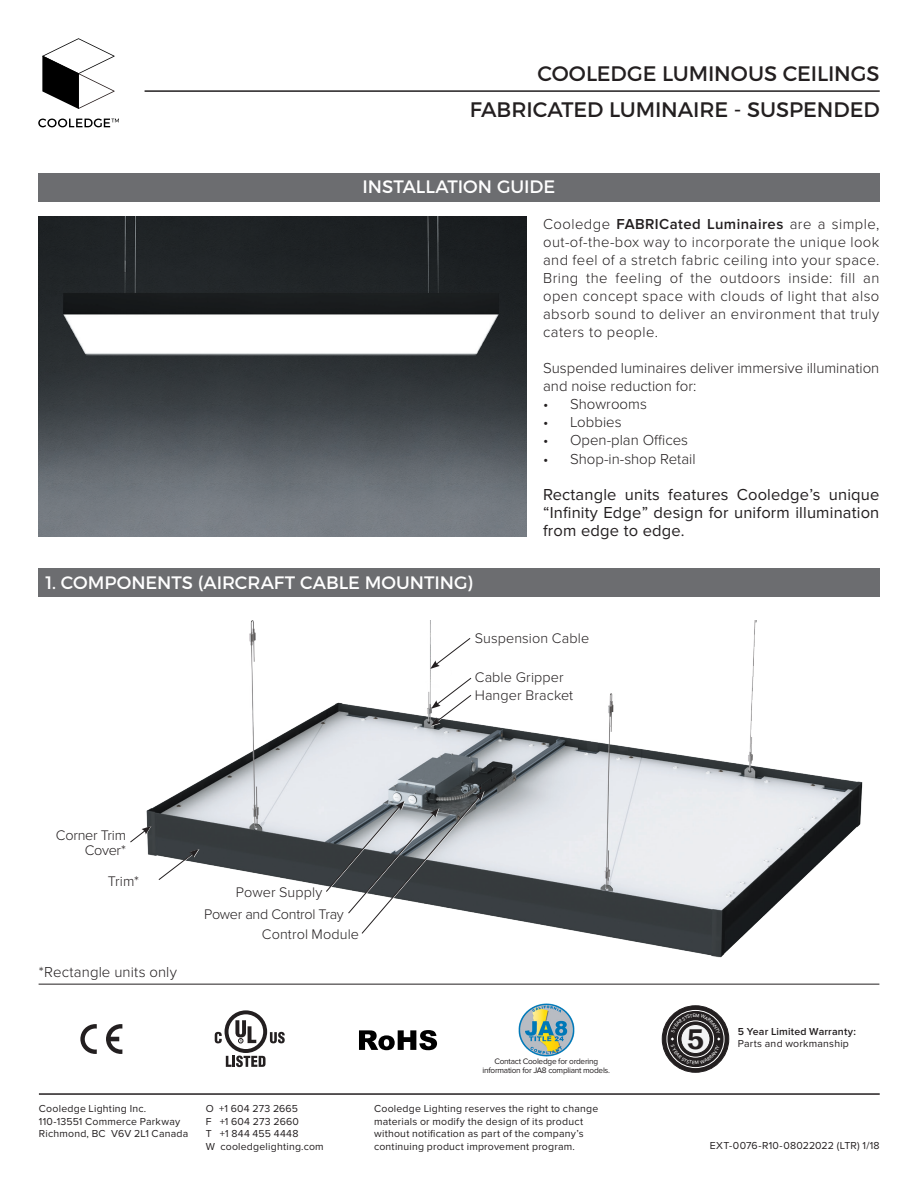
<style>
.page{position:relative;width:918px;height:1188px;background:#fff}
.page>*{position:absolute;margin:0;border:0;box-sizing:border-box;transform-origin:0 0}
.t1{font:600 29.4px "Franklin Gothic";color:#231f20}
.t2{font:21px/35.8px "Montserrat";letter-spacing:-.005em;color:#231f20;text-align:right}
.t3{font:18px "Montserrat";color:#fff}
.t4{font:16.5px/18px "Proxima Nova";letter-spacing:.01em;color:#231f20;text-align:justify}
.t5{font:300 15px/18px "Proxima Nova";color:#231f20;text-align:justify}
.t6{font:300 14.4px/18px "Proxima Nova";letter-spacing:.005em;color:#231f20}
.t7{font:300 14.4px/14.4px "Proxima Nova";letter-spacing:-.02em;color:#231f20;text-align:right}
.t8{font:10.5px/12.6px "Proxima Nova";letter-spacing:.02em;color:#231f20}
.t9{font:600 10.5px "Proxima Nova";letter-spacing:.015em;color:#231f20}
.t10{font:8.25px/9px "Proxima Nova";letter-spacing:-.03em;color:#231f20;text-align:center}
.s1{font-weight:600}
</style>
<div class="page">
<img style="left:39px;top:217px;width:487px;height:319px">
<div style="left:38px;top:173px;width:842px;height:28px;background:#6c6d70"></div>
<hr style="left:39px;top:1093px;width:841px;height:2px;background:#231f20">
<svg style="left:42px;top:38px;width:73px;height:71px"></svg>
<svg style="left:38px;top:119px;width:81px;height:8px"></svg>
<hr style="left:145px;top:90px;width:735px;height:2px;background:#231f20">
<hr style="left:39px;top:984px;width:840px;height:1px;background:#231f20">
<img style="left:519px;top:1003px;width:55px;height:54px">
<svg style="left:80px;top:1024px;width:17px;height:30px"></svg>
<svg style="left:106px;top:1024px;width:16px;height:30px"></svg>
<svg style="left:226px;top:1056px;width:40px;height:11px"></svg>
<svg style="left:270px;top:1032px;width:15px;height:11px"></svg>
<div style="left:225px;top:1011px;width:42px;height:42px;background:#231f20;border-radius:50%"></div>
<div style="left:228px;top:1014px;width:35px;height:35px;background:#fff;border-radius:50%"></div>
<svg style="left:235px;top:1020px;width:21px;height:23px"></svg>
<svg style="left:215px;top:1032px;width:7px;height:11px"></svg>
<svg style="left:359px;top:1030px;width:78px;height:20px"></svg>
<svg style="left:662px;top:1006px;width:67px;height:66px"></svg>
<div style="left:662px;top:1006px;width:67px;height:66px;border:1px solid #231f20;border-radius:50%"></div>
<svg style="left:667px;top:1010px;width:57px;height:58px"></svg>
<div style="left:667px;top:1010px;width:57px;height:58px;border:1px solid #fff;border-radius:50%"></div>
<div style="left:38px;top:568px;width:842px;height:29px;background:#6c6d70"></div>
<img style="left:146px;top:620px;width:717px;height:338px">
<svg style="left:430px;top:637px;width:41px;height:32px"></svg>
<svg style="left:325px;top:791px;width:160px;height:143px"></svg>
<svg style="left:431px;top:677px;width:41px;height:49px"></svg>
<svg style="left:158px;top:849px;width:41px;height:32px"></svg>
<svg style="left:130px;top:826px;width:21px;height:17px"></svg>
<svg style="left:671px;top:1014px;width:49px;height:50px"></svg>
<h2 class="t2" style="left:470px;top:56px;width:411px">COOLEDGE LUMINOUS CEILINGS<br>FABRICATED LUMINAIRE - SUSPENDED</h2>
<p class="t3" style="left:363px;top:176px;width:194px">INSTALLATION GUIDE</p>
<p class="t3" style="left:45px;top:571px;width:428px">1. COMPONENTS (AIRCRAFT CABLE MOUNTING)</p>
<p class="t5" style="left:543px;top:215px;width:338px">Cooledge <span class="s1">FABRICated Luminaires</span> are a simple, out-of-the-box way to incorporate the unique look and feel of a stretch fabric ceiling into your space.<br>Bring the feeling of the outdoors inside: fill an open concept space with clouds of light that also absorb sound to deliver an environment that truly caters to people.</p>
<p class="t5" style="left:543px;top:359px;width:338px">Suspended luminaires deliver immersive illumination and noise reduction for:</p>
<p class="t5" style="left:543px;top:395px;width:105px">• Showrooms</p>
<p class="t5" style="left:543px;top:413px;width:80px">• Lobbies</p>
<p class="t5" style="left:543px;top:431px;width:146px">• Open-plan Offices</p>
<p class="t5" style="left:543px;top:451px;width:154px">• Shop-in-shop Retail</p>
<p class="t4" style="left:543px;top:486px;width:338px">Rectangle units features Cooledge’s unique “Infinity Edge” design for uniform illumination from edge to edge.</p>
<p class="t7" style="left:56px;top:829px;width:72px">Corner Trim<br>Cover*</p>
<p class="t6" style="left:108px;top:872px;width:33px">Trim*</p>
<p class="t5" style="left:39px;top:964px;width:140px">*Rectangle units only</p>
<p class="t6" style="left:236px;top:884px;width:88px">Power Supply</p>
<p class="t7" style="left:204px;top:907px;width:141px">Power and Control Tray</p>
<p class="t6" style="left:262px;top:926px;width:99px">Control Module</p>
<p class="t6" style="left:475px;top:629px;width:116px">Suspension Cable</p>
<p class="t6" style="left:475px;top:668px;width:100px">Cable Gripper<br>Hanger Bracket</p>
<p class="t10" style="left:483px;top:1057px;width:129px">Contact Cooledge for ordering information for JA8 compliant models.</p>
<p class="t8" style="left:39px;top:1103px;width:151px">Cooledge Lighting Inc.<br>110-13551 Commerce Parkway<br>Richmond, BC V6V 2L1 Canada</p>
<p class="t8" style="left:374px;top:1103px;width:226px">Cooledge Lighting reserves the right to change materials or modify the design of its product without notification as part of the company’s continuing product improvement program.</p>
<p class="t8" style="left:206px;top:1103px;width:120px">O +1 604 273 2665<br>F +1 604 273 2660<br>T +1 844 455 4448<br>W cooledgelighting.com</p>
<p class="t9" style="left:738px;top:1025px;width:120px">5 Year Limited Warranty:</p>
<h1 class="t1" style="left:687px;top:1021px;width:19px">5</h1>
<p class="t8" style="left:738px;top:1038px;width:113px">Parts and workmanship</p>
<p class="t8" style="left:710px;top:1140px;width:171px">EXT-0076-R10-08022022 (LTR) 1/18</p>
</div>
